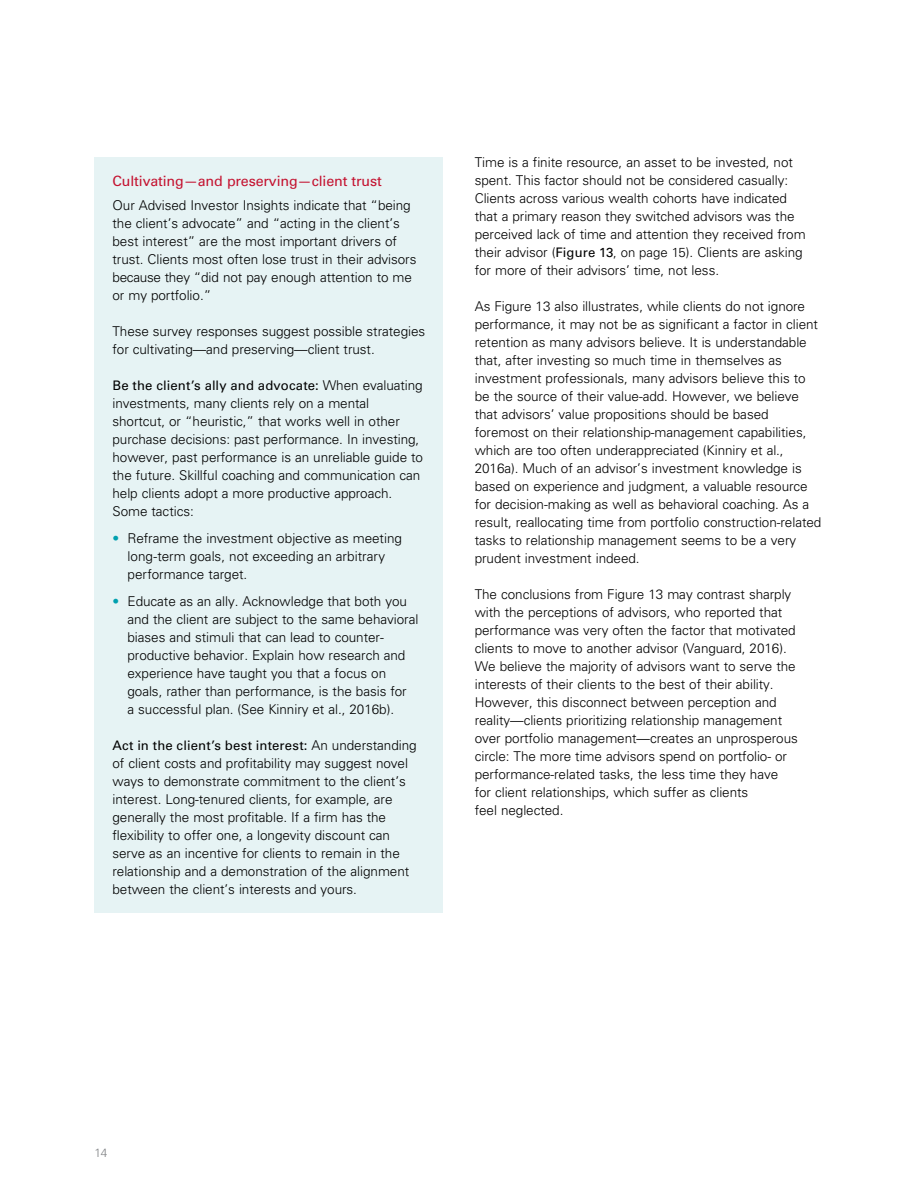
<style>
.page{position:relative;width:918px;height:1188px;background:#fff}
.page>*{position:absolute;margin:0;border:0;box-sizing:border-box;transform-origin:0 0}
.t1{font:14.25px "Univers LT Std";letter-spacing:-.01em;color:#c41230}
.t2{font:300 13.5px/18px "Univers LT Std";letter-spacing:-.005em;color:#000}
.t3{font:13.2px "Univers LT Std";letter-spacing:.01em;color:#000}
.t4{font:300 12px "Univers LT Std";color:#7e8083}
.s1{font-weight:300;font-size:13.5px}
.s2{color:#00a0af}
.s3{font-weight:400;font-size:13.2px}
.s4{font-size:13.2px}
</style>
<div class="page">
<div style="left:94px;top:158px;width:349px;height:756px;background:#e6f3f4"></div>
<p class="t1" style="left:112px;top:172px;width:271px">Cultivating—and preserving—client trust</p>
<p class="t2" style="left:112px;top:196px;width:305px">Our Advised Investor Insights indicate that “being the client’s advocate” and “acting in the client’s best interest” are the most important drivers of trust. Clients most often lose trust in their advisors because they “did not pay enough attention to me or my portfolio.”</p>
<p class="t2" style="left:112px;top:322px;width:314px">These survey responses suggest possible strategies for cultivating—and preserving—client trust.</p>
<p class="t3" style="left:112px;top:377px;width:312px">Be the client’s ally and advocate: <span class="s1">When evaluating</span></p>
<p class="t2" style="left:112px;top:394px;width:312px">investments, many clients rely on a mental shortcut, or “heuristic,” that works well in other purchase decisions: past performance. In investing, however, past performance is an unreliable guide to the future. Skillful coaching and communication can help clients adopt a more productive approach.<br>Some tactics:</p>
<p class="t2" style="left:127px;top:529px;width:276px;text-indent:-15px"><span class="s2">•</span> Reframe the investment objective as meeting long-term goals, not exceeding an arbitrary performance target.</p>
<p class="t2" style="left:127px;top:592px;width:292px;text-indent:-15px"><span class="s2">•</span> Educate as an ally. Acknowledge that both you and the client are subject to the same behavioral biases and stimuli that can lead to counter&shy;productive behavior. Explain how research and experience have taught you that a focus on goals, rather than performance, is the basis for<br>a successful plan. (See Kinniry et al., 2016b).</p>
<p class="t3" style="left:112px;top:737px;width:306px">Act in the client’s best interest: <span class="s1">An understanding</span></p>
<p class="t2" style="left:113px;top:754px;width:298px">of client costs and profitability may suggest novel ways to demonstrate commitment to the client’s interest. Long-tenured clients, for example, are generally the most profitable. If a firm has the flexibility to offer one, a longevity discount can serve as an incentive for clients to remain in the relationship and a demonstration of the alignment between the client’s interests and yours.</p>
<p class="t2" style="left:475px;top:154px;width:332px">Time is a finite resource, an asset to be invested, not spent. This factor should not be considered casually:<br>Clients across various wealth cohorts have indicated that a primary reason they switched advisors was the perceived lack of time and attention they received from their advisor (<span class="s3">Figure 13</span><span class="s4">, on page 15</span>). Clients are asking for more of their advisors’ time, not less.</p>
<p class="t2" style="left:475px;top:298px;width:348px">As Figure 13 also illustrates, while clients do not ignore performance, it may not be as significant a factor in client retention as many advisors believe. It is understandable that, after investing so much time in themselves as investment professionals, many advisors believe this to be the source of their value-add. However, we believe that advisors’ value propositions should be based foremost on their relationship-management capabilities, which are too often underappreciated (Kinniry et al., 2016a). Much of an advisor’s investment knowledge is based on experience and judgment, a valuable resource for decision-making as well as behavioral coaching. As a result, reallocating time from portfolio construction-related tasks to relationship management seems to be a very prudent investment indeed.</p>
<p class="t2" style="left:475px;top:585px;width:325px">The conclusions from Figure 13 may contrast sharply with the perceptions of advisors, who reported that performance was very often the factor that motivated clients to move to another advisor (Vanguard, 2016).<br>We believe the majority of advisors want to serve the interests of their clients to the best of their ability.<br>However, this disconnect between perception and reality—clients prioritizing relationship management over portfolio management—creates an unprosperous circle: The more time advisors spend on portfolio- or performance-related tasks, the less time they have for client relationships, which suffer as clients<br>feel neglected.</p>
<p class="t4" style="left:94px;top:1145px;width:14px">14</p>
</div>
